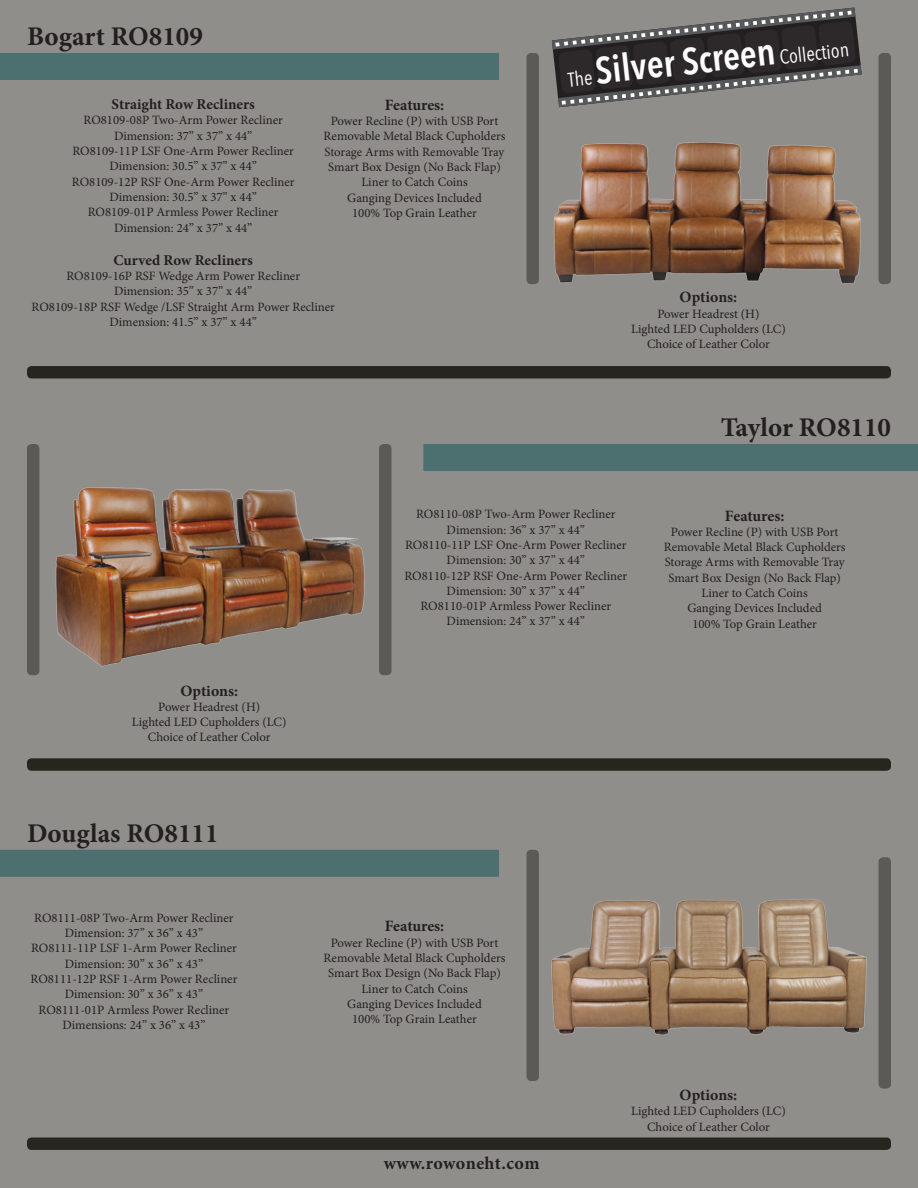
<style>
.page{position:relative;width:918px;height:1188px;background:#908e8a}
.page>*{position:absolute;margin:0;border:0;box-sizing:border-box;transform-origin:0 0}
.t1{font:700 27px "Minion Pro";color:#231f20}
.t2{font:19.95px "Avenir Next Condensed";color:#fff}
.t3{font:700 18px "Minion Pro";letter-spacing:.02em;color:#231f20}
.t4{font:700 15.75px "Minion Pro";letter-spacing:-.005em;color:#231f20}
.t5{font:700 15px "Minion Pro";color:#231f20}
.t6{font:12.75px "Minion Pro";color:#231f20}
.s1{font-weight:600;font-size:37.5px}
</style>
<div class="page">
<div style="left:0;top:53px;width:491px;height:27px;background:#4c6f70"></div>
<div style="left:0;top:850px;width:499px;height:27px;background:#4c6f70"></div>
<div style="left:449px;top:444px;width:469px;height:27px;background:#4c6f70"></div>
<div style="left:526px;top:850px;width:13px;height:231px;background:#5b5a54;border-radius:5px"></div>
<div style="left:879px;top:857px;width:12px;height:231px;background:#5b5a54;border-radius:5px"></div>
<div style="left:27px;top:366px;width:864px;height:12px;background:#26261f;border-radius:5px"></div>
<div style="left:27px;top:758px;width:864px;height:13px;background:#26261f;border-radius:5px"></div>
<div style="left:27px;top:1138px;width:864px;height:12px;background:#26261f;border-radius:5px"></div>
<img style="left:491px;top:53px;width:400px;height:231px">
<img style="left:27px;top:378px;width:422px;height:298px">
<img style="left:526px;top:849px;width:365px;height:214px">
<svg style="left:552px;top:8px;width:310px;height:99px"></svg>
<p class="t1" style="left:27px;top:17px;width:177px">Bogart RO8109</p>
<p class="t5" style="left:112px;top:94px;width:145px">Straight Row Recliners</p>
<p class="t6" style="left:84px;top:112px;width:201px">RO8109-08P Two-Arm Power Recliner</p>
<p class="t6" style="left:114px;top:127px;width:140px">Dimension: 37” x 37” x 44”</p>
<p class="t6" style="left:72px;top:142px;width:223px">RO8109-11P LSF One-Arm Power Recliner</p>
<p class="t6" style="left:110px;top:158px;width:149px">Dimension: 30.5” x 37” x 44”</p>
<p class="t6" style="left:72px;top:173px;width:224px">RO8109-12P RSF One-Arm Power Recliner</p>
<p class="t6" style="left:110px;top:188px;width:149px">Dimension: 30.5” x 37” x 44”</p>
<p class="t6" style="left:88px;top:204px;width:192px">RO8109-01P Armless Power Recliner</p>
<p class="t6" style="left:114px;top:219px;width:140px">Dimension: 24” x 37” x 44”</p>
<p class="t5" style="left:114px;top:249px;width:141px">Curved Row Recliners</p>
<p class="t6" style="left:66px;top:268px;width:235px">RO8109-16P RSF Wedge Arm Power Recliner</p>
<p class="t6" style="left:114px;top:283px;width:140px">Dimension: 35” x 37” x 44”</p>
<p class="t6" style="left:32px;top:298px;width:305px">RO8109-18P RSF Wedge /LSF Straight Arm Power Recliner</p>
<p class="t6" style="left:110px;top:313px;width:149px">Dimension: 41.5” x 37” x 44”</p>
<p class="t4" style="left:385px;top:94px;width:61px">Features:</p>
<p class="t6" style="left:331px;top:112px;width:169px">Power Recline (P) with USB Port</p>
<p class="t6" style="left:324px;top:128px;width:183px">Removable Metal Black Cupholders</p>
<p class="t6" style="left:325px;top:143px;width:181px">Storage Arms with Removable Tray</p>
<p class="t6" style="left:328px;top:158px;width:174px">Smart Box Design (No Back Flap)</p>
<p class="t6" style="left:361px;top:174px;width:108px">Liner to Catch Coins</p>
<p class="t6" style="left:347px;top:189px;width:136px">Ganging Devices Included</p>
<p class="t6" style="left:352px;top:204px;width:126px">100% Top Grain Leather</p>
<p class="t2" style="left:566px;top:62px;width:284px;rotate:-6deg">The <span class="s1">Silver Screen</span> Collection</p>
<p class="t4" style="left:680px;top:286px;width:59px">Options:</p>
<p class="t6" style="left:657px;top:305px;width:103px">Power Headrest (H)</p>
<p class="t6" style="left:631px;top:320px;width:156px">Lighted LED Cupholders (LC)</p>
<p class="t6" style="left:647px;top:336px;width:124px">Choice of Leather Color</p>
<p class="t1" style="left:721px;top:409px;width:172px">Taylor RO8110</p>
<p class="t4" style="left:180px;top:679px;width:59px">Options:</p>
<p class="t6" style="left:158px;top:698px;width:103px">Power Headrest (H)</p>
<p class="t6" style="left:132px;top:714px;width:156px">Lighted LED Cupholders (LC)</p>
<p class="t6" style="left:148px;top:729px;width:124px">Choice of Leather Color</p>
<p class="t1" style="left:27px;top:814px;width:193px">Douglas RO8111</p>
<p class="t6" style="left:34px;top:909px;width:201px">RO8111-08P Two-Arm Power Recliner</p>
<p class="t6" style="left:65px;top:924px;width:140px">Dimension: 37” x 36” x 43”</p>
<p class="t6" style="left:31px;top:940px;width:207px">RO8111-11P LSF 1-Arm Power Recliner</p>
<p class="t6" style="left:65px;top:955px;width:140px">Dimension: 30” x 36” x 43”</p>
<p class="t6" style="left:31px;top:970px;width:208px">RO8111-12P RSF 1-Arm Power Recliner</p>
<p class="t6" style="left:65px;top:986px;width:140px">Dimension: 30” x 36” x 43”</p>
<p class="t6" style="left:39px;top:1001px;width:192px">RO8111-01P Armless Power Recliner</p>
<p class="t6" style="left:63px;top:1016px;width:144px">Dimensions: 24” x 36” x 43”</p>
<p class="t6" style="left:416px;top:506px;width:201px">RO8110-08P Two-Arm Power Recliner</p>
<p class="t6" style="left:447px;top:521px;width:140px">Dimension: 36” x 37” x 44”</p>
<p class="t6" style="left:405px;top:536px;width:223px">RO8110-11P LSF One-Arm Power Recliner</p>
<p class="t6" style="left:447px;top:552px;width:140px">Dimension: 30” x 37” x 44”</p>
<p class="t6" style="left:405px;top:567px;width:224px">RO8110-12P RSF One-Arm Power Recliner</p>
<p class="t6" style="left:447px;top:582px;width:140px">Dimension: 30” x 37” x 44”</p>
<p class="t6" style="left:420px;top:598px;width:192px">RO8110-01P Armless Power Recliner</p>
<p class="t6" style="left:447px;top:613px;width:140px">Dimension: 24” x 37” x 44”</p>
<p class="t4" style="left:725px;top:504px;width:61px">Features:</p>
<p class="t6" style="left:671px;top:523px;width:169px">Power Recline (P) with USB Port</p>
<p class="t6" style="left:664px;top:539px;width:183px">Removable Metal Black Cupholders</p>
<p class="t6" style="left:665px;top:554px;width:181px">Storage Arms with Removable Tray</p>
<p class="t6" style="left:668px;top:569px;width:174px">Smart Box Design (No Back Flap)</p>
<p class="t6" style="left:702px;top:584px;width:108px">Liner to Catch Coins</p>
<p class="t6" style="left:687px;top:600px;width:136px">Ganging Devices Included</p>
<p class="t6" style="left:692px;top:615px;width:126px">100% Top Grain Leather</p>
<p class="t4" style="left:385px;top:915px;width:61px">Features:</p>
<p class="t6" style="left:331px;top:934px;width:169px">Power Recline (P) with USB Port</p>
<p class="t6" style="left:324px;top:949px;width:183px">Removable Metal Black Cupholders</p>
<p class="t6" style="left:328px;top:965px;width:174px">Smart Box Design (No Back Flap)</p>
<p class="t6" style="left:361px;top:980px;width:108px">Liner to Catch Coins</p>
<p class="t6" style="left:347px;top:995px;width:136px">Ganging Devices Included</p>
<p class="t6" style="left:352px;top:1011px;width:126px">100% Top Grain Leather</p>
<p class="t3" style="left:384px;top:1151px;width:157px">www.rowoneht.com</p>
<p class="t4" style="left:680px;top:1084px;width:59px">Options:</p>
<p class="t6" style="left:631px;top:1103px;width:156px">Lighted LED Cupholders (LC)</p>
<p class="t6" style="left:647px;top:1118px;width:124px">Choice of Leather Color</p>
</div>
